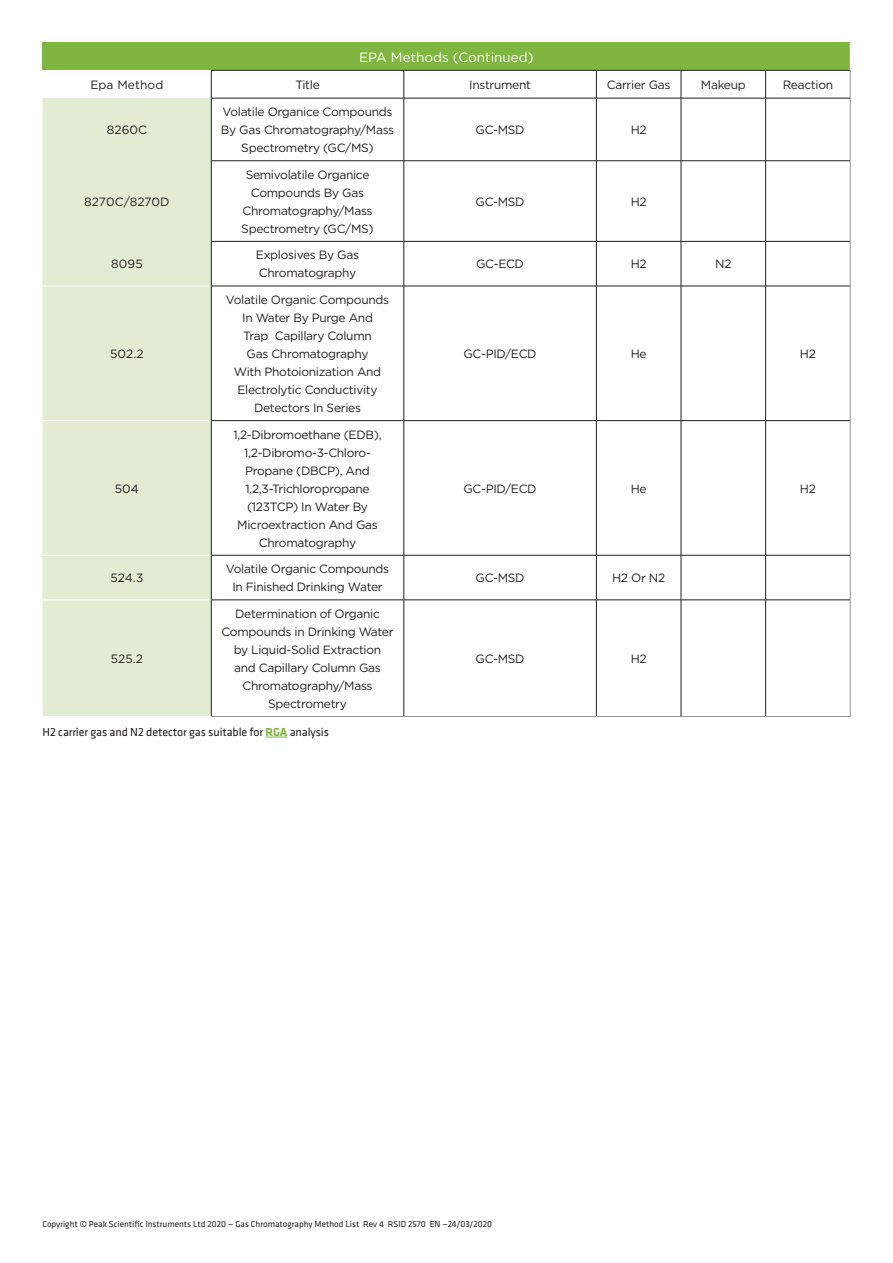
<style>
.page{position:relative;width:893px;height:1263px;background:#fff}
.page>*{position:absolute;margin:0;border:0;box-sizing:border-box;transform-origin:0 0}
.t1{font:13.5px "Gotham";color:#fff}
.t2{font:12px/18px "Gotham";letter-spacing:-.025em;color:#231f20;text-align:center}
.t3{font:12px "Klavika";letter-spacing:-.01em;color:#231f20}
.t4{font:12px "Gotham";letter-spacing:.005em;color:#231f20}
.t5{font:12px "Gotham";letter-spacing:.01em;color:#231f20}
.t6{font:9px "Klavika";color:#231f20}
.s1{font-weight:700;color:#7fb640}
</style>
<div class="page">
<svg style="left:266px;top:737px;width:21px;height:1px"></svg>
<div style="left:43px;top:43px;width:807px;height:27px;background:#7fb640"></div>
<div style="left:43px;top:98px;width:168px;height:618px;background:#e1ecd2"></div>
<hr style="left:43px;top:286px;width:168px;height:1px;background:#fff">
<hr style="left:43px;top:420px;width:168px;height:1px;background:#fff">
<hr style="left:43px;top:555px;width:168px;height:1px;background:#fff">
<hr style="left:43px;top:600px;width:168px;height:1px;background:#fff">
<svg style="left:211px;top:43px;width:640px;height:55px"></svg>
<hr style="left:211px;top:98px;width:193px;height:1px;background:#231f20">
<hr style="left:211px;top:98px;width:1px;height:63px;background:#231f20">
<hr style="left:211px;top:160px;width:193px;height:1px;background:#231f20">
<hr style="left:211px;top:161px;width:1px;height:80px;background:#231f20">
<hr style="left:211px;top:241px;width:193px;height:1px;background:#231f20">
<hr style="left:211px;top:242px;width:1px;height:44px;background:#231f20">
<hr style="left:211px;top:286px;width:193px;height:1px;background:#231f20">
<hr style="left:211px;top:286px;width:1px;height:134px;background:#231f20">
<hr style="left:211px;top:420px;width:193px;height:1px;background:#231f20">
<hr style="left:211px;top:421px;width:1px;height:134px;background:#231f20">
<hr style="left:211px;top:555px;width:193px;height:1px;background:#231f20">
<hr style="left:211px;top:555px;width:1px;height:45px;background:#231f20">
<hr style="left:211px;top:600px;width:193px;height:1px;background:#231f20">
<hr style="left:211px;top:600px;width:1px;height:116px;background:#231f20">
<hr style="left:211px;top:716px;width:193px;height:1px;background:#939598">
<hr style="left:404px;top:98px;width:192px;height:1px;background:#231f20">
<hr style="left:404px;top:98px;width:1px;height:63px;background:#231f20">
<hr style="left:596px;top:98px;width:85px;height:1px;background:#231f20">
<hr style="left:404px;top:160px;width:192px;height:1px;background:#231f20">
<hr style="left:404px;top:161px;width:1px;height:80px;background:#231f20">
<hr style="left:596px;top:160px;width:85px;height:1px;background:#231f20">
<hr style="left:404px;top:241px;width:192px;height:1px;background:#231f20">
<hr style="left:404px;top:242px;width:1px;height:44px;background:#231f20">
<hr style="left:596px;top:241px;width:85px;height:1px;background:#231f20">
<hr style="left:404px;top:286px;width:192px;height:1px;background:#231f20">
<hr style="left:404px;top:286px;width:1px;height:134px;background:#231f20">
<hr style="left:596px;top:286px;width:85px;height:1px;background:#231f20">
<hr style="left:404px;top:420px;width:192px;height:1px;background:#231f20">
<hr style="left:404px;top:421px;width:1px;height:134px;background:#231f20">
<hr style="left:596px;top:420px;width:85px;height:1px;background:#231f20">
<hr style="left:404px;top:555px;width:192px;height:1px;background:#231f20">
<hr style="left:404px;top:555px;width:1px;height:45px;background:#231f20">
<hr style="left:596px;top:555px;width:85px;height:1px;background:#231f20">
<hr style="left:404px;top:600px;width:192px;height:1px;background:#231f20">
<hr style="left:404px;top:600px;width:1px;height:116px;background:#231f20">
<hr style="left:596px;top:600px;width:85px;height:1px;background:#231f20">
<hr style="left:404px;top:716px;width:192px;height:1px;background:#939598">
<hr style="left:596px;top:716px;width:85px;height:1px;background:#939598">
<hr style="left:596px;top:98px;width:1px;height:63px;background:#231f20">
<hr style="left:681px;top:98px;width:85px;height:1px;background:#231f20">
<hr style="left:681px;top:98px;width:1px;height:63px;background:#231f20">
<hr style="left:596px;top:161px;width:1px;height:80px;background:#231f20">
<hr style="left:681px;top:160px;width:85px;height:1px;background:#231f20">
<hr style="left:681px;top:161px;width:1px;height:80px;background:#231f20">
<hr style="left:596px;top:242px;width:1px;height:44px;background:#231f20">
<hr style="left:681px;top:241px;width:85px;height:1px;background:#231f20">
<hr style="left:681px;top:242px;width:1px;height:44px;background:#231f20">
<hr style="left:596px;top:286px;width:1px;height:134px;background:#231f20">
<hr style="left:681px;top:286px;width:85px;height:1px;background:#231f20">
<hr style="left:681px;top:286px;width:1px;height:134px;background:#231f20">
<hr style="left:596px;top:421px;width:1px;height:134px;background:#231f20">
<hr style="left:681px;top:420px;width:85px;height:1px;background:#231f20">
<hr style="left:681px;top:421px;width:1px;height:134px;background:#231f20">
<hr style="left:596px;top:555px;width:1px;height:45px;background:#231f20">
<hr style="left:681px;top:555px;width:85px;height:1px;background:#231f20">
<hr style="left:681px;top:555px;width:1px;height:45px;background:#231f20">
<hr style="left:596px;top:600px;width:1px;height:116px;background:#231f20">
<hr style="left:681px;top:600px;width:85px;height:1px;background:#231f20">
<hr style="left:681px;top:600px;width:1px;height:116px;background:#231f20">
<hr style="left:681px;top:716px;width:85px;height:1px;background:#939598">
<hr style="left:766px;top:98px;width:84px;height:1px;background:#231f20">
<hr style="left:765px;top:98px;width:1px;height:63px;background:#231f20">
<hr style="left:766px;top:160px;width:84px;height:1px;background:#231f20">
<hr style="left:765px;top:161px;width:1px;height:80px;background:#231f20">
<hr style="left:766px;top:241px;width:84px;height:1px;background:#231f20">
<hr style="left:765px;top:242px;width:1px;height:44px;background:#231f20">
<hr style="left:766px;top:286px;width:84px;height:1px;background:#231f20">
<hr style="left:765px;top:286px;width:1px;height:134px;background:#231f20">
<hr style="left:766px;top:420px;width:84px;height:1px;background:#231f20">
<hr style="left:765px;top:421px;width:1px;height:134px;background:#231f20">
<hr style="left:766px;top:555px;width:84px;height:1px;background:#231f20">
<hr style="left:765px;top:555px;width:1px;height:45px;background:#231f20">
<hr style="left:766px;top:600px;width:84px;height:1px;background:#231f20">
<hr style="left:765px;top:600px;width:1px;height:116px;background:#231f20">
<hr style="left:850px;top:98px;width:1px;height:63px;background:#939598">
<hr style="left:850px;top:161px;width:1px;height:80px;background:#939598">
<hr style="left:850px;top:241px;width:1px;height:45px;background:#939598">
<hr style="left:850px;top:286px;width:1px;height:135px;background:#939598">
<hr style="left:850px;top:421px;width:1px;height:134px;background:#939598">
<hr style="left:850px;top:555px;width:1px;height:45px;background:#939598">
<hr style="left:850px;top:600px;width:1px;height:116px;background:#939598">
<hr style="left:766px;top:716px;width:84px;height:1px;background:#939598">
<p class="t1" style="left:359px;top:48px;width:176px">EPA Methods (Continued)</p>
<p class="t5" style="left:90px;top:77px;width:75px">Epa Method</p>
<p class="t2" style="left:295px;top:76px;width:26px">Title</p>
<p class="t2" style="left:469px;top:76px;width:63px">Instrument</p>
<p class="t2" style="left:607px;top:76px;width:65px">Carrier Gas</p>
<p class="t2" style="left:701px;top:76px;width:46px">Makeup</p>
<p class="t2" style="left:783px;top:76px;width:52px">Reaction</p>
<p class="t2" style="left:107px;top:121px;width:42px">8260C</p>
<p class="t2" style="left:221px;top:103px;width:175px">Volatile Organice Compounds<br>By Gas Chromatography/Mass<br>Spectrometry (GC/MS)</p>
<p class="t2" style="left:476px;top:121px;width:51px">GC-MSD</p>
<p class="t2" style="left:631px;top:121px;width:18px">H2</p>
<p class="t4" style="left:84px;top:194px;width:87px">8270C/8270D</p>
<p class="t2" style="left:241px;top:165px;width:134px">Semivolatile Organice<br>Compounds By Gas<br>Chromatography/Mass<br>Spectrometry (GC/MS)</p>
<p class="t2" style="left:476px;top:192px;width:51px">GC-MSD</p>
<p class="t2" style="left:631px;top:192px;width:18px">H2</p>
<p class="t2" style="left:111px;top:255px;width:33px">8095</p>
<p class="t2" style="left:256px;top:246px;width:105px;text-align:left">Explosives By Gas<br>Chromatography</p>
<p class="t2" style="left:476px;top:255px;width:49px">GC-ECD</p>
<p class="t2" style="left:631px;top:255px;width:18px">H2</p>
<p class="t2" style="left:715px;top:255px;width:18px">N2</p>
<p class="t2" style="left:110px;top:345px;width:35px">502.2</p>
<p class="t2" style="left:115px;top:479px;width:26px">504</p>
<p class="t2" style="left:226px;top:291px;width:165px">Volatile Organic Compounds<br>In Water By Purge And<br>Trap Capillary Column<br>Gas Chromatography<br>With Photoionization And<br>Electrolytic Conductivity<br>Detectors In Series</p>
<p class="t2" style="left:233px;top:425px;width:150px">1,2-Dibromoethane (EDB),<br>1,2-Dibromo-3-Chloro-<br>Propane (DBCP), And<br>1,2,3-Trichloropropane (123TCP) In Water By<br>Microextraction And Gas<br>Chromatography</p>
<p class="t2" style="left:463px;top:345px;width:75px">GC-PID/ECD</p>
<p class="t2" style="left:631px;top:345px;width:17px">He</p>
<p class="t2" style="left:800px;top:345px;width:18px">H2</p>
<p class="t2" style="left:463px;top:479px;width:75px">GC-PID/ECD</p>
<p class="t2" style="left:631px;top:479px;width:17px">He</p>
<p class="t2" style="left:800px;top:479px;width:18px">H2</p>
<p class="t2" style="left:110px;top:569px;width:34px">524.3</p>
<p class="t2" style="left:226px;top:560px;width:165px">Volatile Organic Compounds<br>In Finished Drinking Water</p>
<p class="t2" style="left:476px;top:569px;width:51px">GC-MSD</p>
<p class="t2" style="left:612px;top:569px;width:55px">H2 Or N2</p>
<p class="t2" style="left:111px;top:649px;width:34px">525.2</p>
<p class="t2" style="left:222px;top:604px;width:173px">Determination of Organic<br>Compounds in Drinking Water by Liquid-Solid Extraction and Capillary Column Gas<br>Chromatography/Mass<br>Spectrometry</p>
<p class="t3" style="left:43px;top:724px;width:288px">H2 carrier gas and N2 detector gas suitable for <span class="s1">RGA</span> analysis</p>
<p class="t2" style="left:476px;top:649px;width:51px">GC-MSD</p>
<p class="t2" style="left:631px;top:649px;width:18px">H2</p>
<p class="t6" style="left:43px;top:1218px;width:451px">Copyright © Peak Scientific Instruments Ltd 2020 — Gas Chromatography Method List Rev 4 RSID 2570 EN —24/03/2020</p>
</div>
